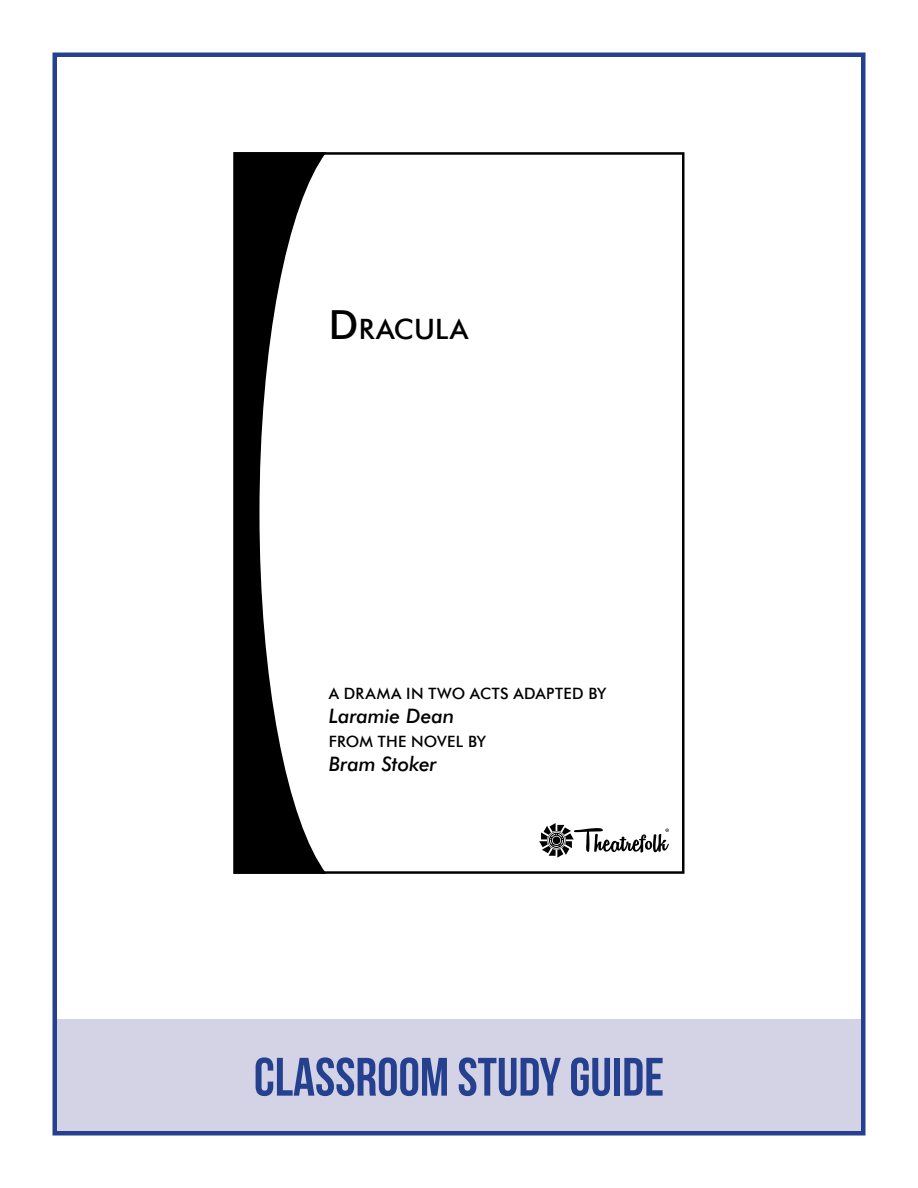
<style>
.page{position:relative;width:918px;height:1188px;background:#fff}
.page>*{position:absolute;margin:0;border:0;box-sizing:border-box;transform-origin:0 0}
.t1{font:54px "Bebas Neue";color:#25408f}
.t2{font:500 28.05px "Futura BT";letter-spacing:.01em;color:#000}
.t3{font:italic 500 20.1px "Futura BT";letter-spacing:-.01em;color:#000}
.t4{font:500 15.6px "Futura BT";letter-spacing:.02em;color:#000}
.s1{font-size:40.05px}
</style>
<div class="page">
<div style="left:54px;top:1020px;width:810px;height:114px;background:#d4d3e6"></div>
<div style="left:52px;top:52px;width:814px;height:1084px;border:4px solid #25408f"></div>
<svg style="left:233px;top:152px;width:93px;height:722px"></svg>
<svg style="left:539px;top:823px;width:130px;height:35px"></svg>
<h2 class="t2" style="left:329px;top:312px;width:141px"><span class="s1">D</span>RACULA</h2>
<p class="t4" style="left:329px;top:684px;width:279px">A DRAMA IN TWO ACTS ADAPTED BY</p>
<p class="t3" style="left:329px;top:704px;width:127px">Laramie Dean</p>
<p class="t4" style="left:329px;top:732px;width:159px">FROM THE NOVEL BY</p>
<p class="t3" style="left:329px;top:752px;width:110px">Bram Stoker</p>
<h1 class="t1" style="left:254px;top:1047px;width:412px">CLASSROOM STUDY GUIDE</h1>
</div>
